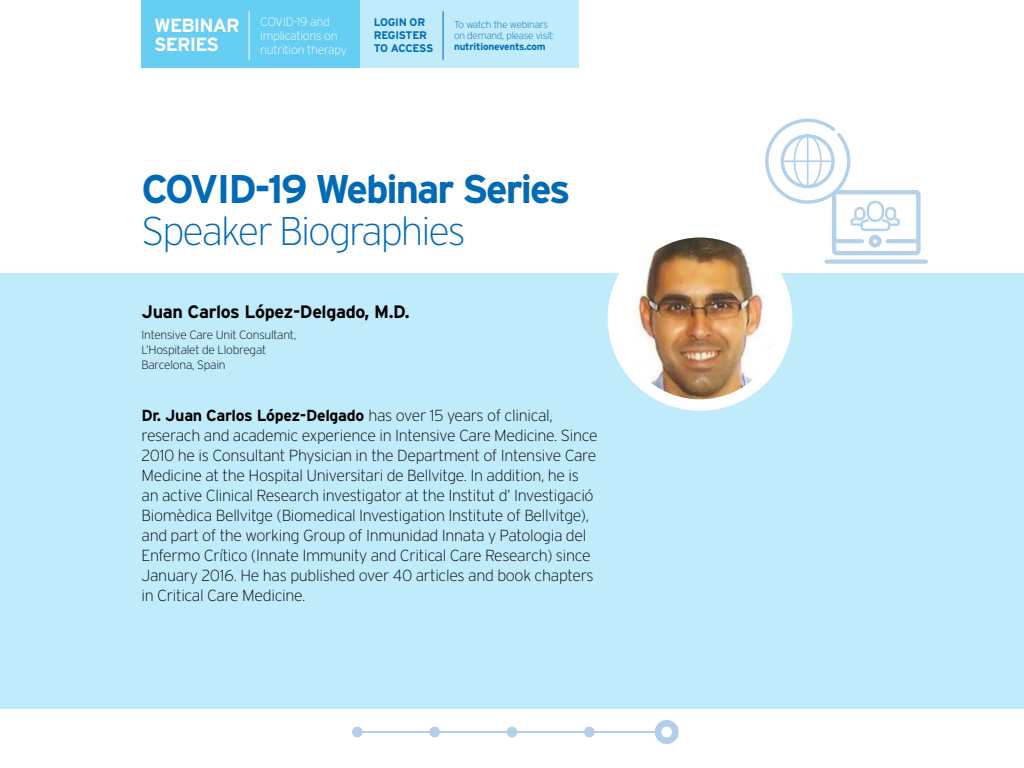
<style>
.page{position:relative;width:1024px;height:768px;background:#fff}
.page>*{position:absolute;margin:0;border:0;box-sizing:border-box;transform-origin:0 0}
.t1{font:700 40px "Interstate";letter-spacing:-.05em;color:#006ab4}
.t2{font:200 40px "Interstate";letter-spacing:-.05em;color:#006ab4}
.t3{font:700 19px/19px "Interstate";letter-spacing:-.05em;color:#fff}
.t4{font:700 18px "Interstate";letter-spacing:-.02em;color:#000}
.t5{font:200 16px/20px "Interstate";letter-spacing:-.02em;color:#000}
.t6{font:200 12.2px/13.9px "Interstate";letter-spacing:-.02em;color:#fff}
.t7{font:200 12px/15px "Interstate";letter-spacing:-.02em;color:#000}
.t8{font:700 11px/13.5px "Interstate";letter-spacing:-.02em;color:#006ab4}
.t9{font:200 10px/11px "Interstate";letter-spacing:-.02em;color:#006ab4}
.t10{font:700 10px "Interstate";letter-spacing:-.02em;color:#006ab4}
.s1{font-weight:700}
</style>
<div class="page">
<hr style="left:357px;top:731px;width:310px;height:2px;background:#b3ceea">
<div style="left:429px;top:727px;width:11px;height:10px;background:#b3ceea;border-radius:50%"></div>
<div style="left:352px;top:727px;width:11px;height:10px;background:#b3ceea;border-radius:50%"></div>
<div style="left:507px;top:727px;width:10px;height:10px;background:#b3ceea;border-radius:50%"></div>
<div style="left:584px;top:727px;width:11px;height:10px;background:#b3ceea;border-radius:50%"></div>
<div style="left:0;top:273px;width:1024px;height:436px;background:#bfebfa"></div>
<div style="left:360px;top:0;width:219px;height:68px;background:#bfebfa"></div>
<div style="left:141px;top:0;width:219px;height:68px;background:#66cef2"></div>
<hr style="left:249px;top:11px;width:1px;height:49px;background:#fff">
<hr style="left:443px;top:11px;width:1px;height:49px;background:#006ab4">
<img style="left:613px;top:232px;width:174px;height:173px;border-radius:87px">
<div style="left:608px;top:226px;width:184px;height:185px;border:11px solid #fff;border-radius:50%"></div>
<div style="left:655px;top:720px;width:24px;height:24px;background:#b3ceea;border-radius:50%"></div>
<div style="left:661px;top:727px;width:11px;height:10px;background:#fff;border-radius:50%"></div>
<div style="left:825px;top:259px;width:103px;height:5px;background:#b3d2e9;border-radius:2px"></div>
<svg style="left:765px;top:118px;width:156px;height:137px"></svg>
<p class="t3" style="left:154px;top:16px;width:87px">WEBINAR<br>SERIES</p>
<p class="t6" style="left:260px;top:14px;width:88px">COVID-19 and implications on nutrition therapy</p>
<p class="t8" style="left:374px;top:15px;width:61px">LOGIN OR<br>REGISTER<br>TO ACCESS</p>
<p class="t9" style="left:454px;top:19px;width:102px">To watch the webinars on demand, please visit:</p>
<p class="t10" style="left:454px;top:41px;width:93px">nutritionevents.com</p>
<h1 class="t1" style="left:141px;top:165px;width:431px">COVID-19 Webinar Series</h1>
<h1 class="t2" style="left:141px;top:207px;width:326px">Speaker Biographies</h1>
<p class="t4" style="left:141px;top:300px;width:270px">Juan Carlos López-Delgado, M.D.</p>
<p class="t7" style="left:141px;top:327px;width:156px">Intensive Care Unit Consultant,<br>L’Hospitalet de Llobregat<br>Barcelona, Spain</p>
<p class="t5" style="left:141px;top:405px;width:458px"><span class="s1">Dr. Juan Carlos López-Delgado</span> has over 15 years of clinical, reserach and academic experience in Intensive Care Medicine. Since 2010 he is Consultant Physician in the Department of Intensive Care Medicine at the Hospital Universitari de Bellvitge. In addition, he is an active Clinical Research investigator at the Institut d’ Investigació Biomèdica Bellvitge (Biomedical Investigation Institute of Bellvitge), and part of the working Group of Inmunidad Innata y Patologia del Enfermo Crítico (Innate Immunity and Critical Care Research) since January 2016. He has published over 40 articles and book chapters in Critical Care Medicine.</p>
</div>
